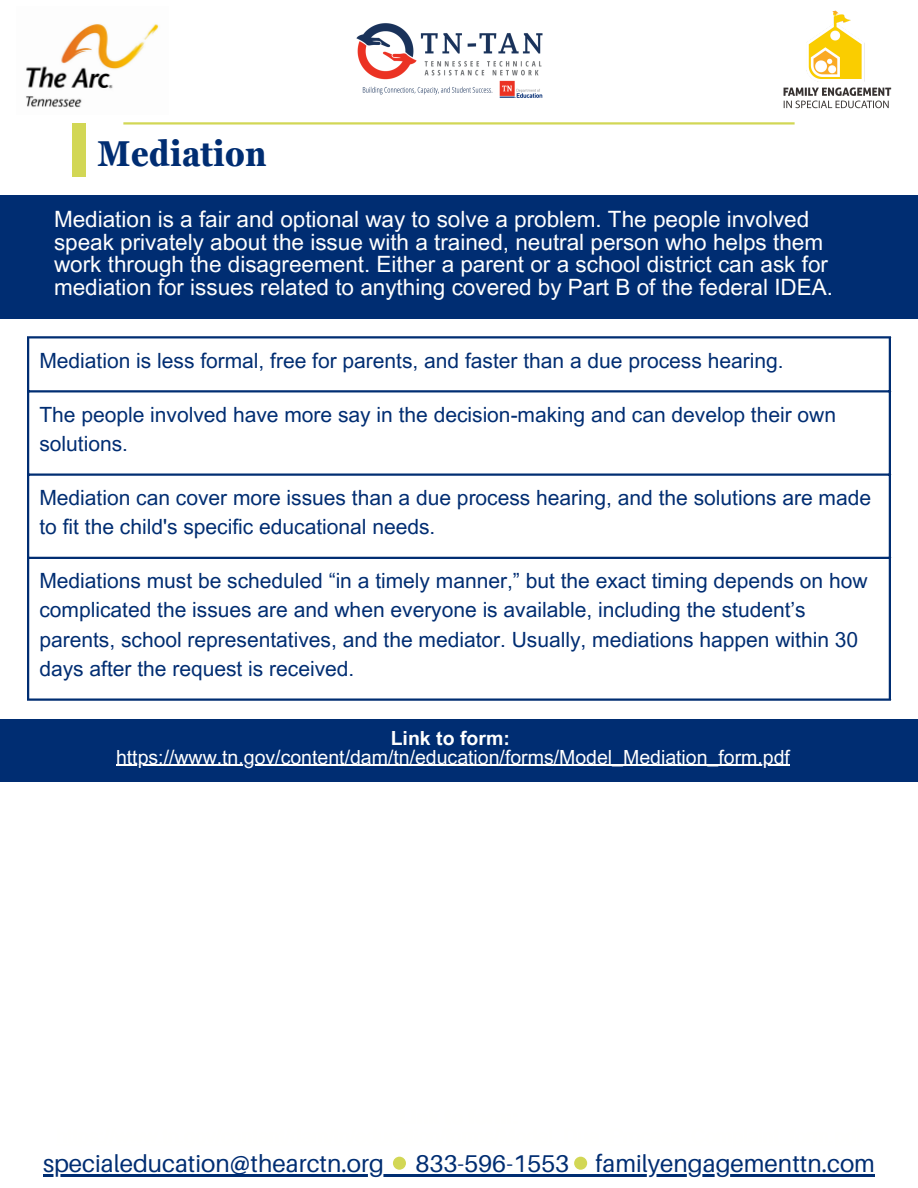
<style>
.page{position:relative;width:918px;height:1188px;background:#fff}
.page>*{position:absolute;margin:0;border:0;box-sizing:border-box;transform-origin:0 0}
.t1{font:700 condensed 36px "Georgia Pro";color:#002d72}
.t2{font:24.3px "Aileron";color:#002d72}
.t3{font:22.5px/22.5px "Arial MT Pro";color:#fffffe}
.t4{font:21px/29.2px "Arial MT Pro";color:#002d72}
.t5{font:19.5px "Arial MT Pro";color:#fffffe}
.t6{font:700 19.5px "Arial MT Pro";color:#fffffe}
</style>
<div class="page">
<hr style="left:27px;top:338px;width:2px;height:360px;background:#002d72">
<hr style="left:889px;top:338px;width:2px;height:360px;background:#002d72">
<hr style="left:27px;top:336px;width:864px;height:2px;background:#002d72">
<hr style="left:27px;top:390px;width:864px;height:2px;background:#002d72">
<hr style="left:27px;top:473px;width:864px;height:3px;background:#002d72">
<hr style="left:27px;top:557px;width:864px;height:2px;background:#002d72">
<hr style="left:27px;top:698px;width:864px;height:3px;background:#002d72">
<hr style="left:123px;top:122px;width:672px;height:3px;background:#d2d755">
<hr style="left:43px;top:1174px;width:341px;height:3px;background:#002d72">
<hr style="left:384px;top:1174px;width:31px;height:3px;background:#002d72">
<hr style="left:415px;top:1174px;width:154px;height:3px;background:#002d72">
<hr style="left:569px;top:1174px;width:26px;height:3px;background:#002d72">
<hr style="left:595px;top:1174px;width:280px;height:3px;background:#002d72">
<div style="left:393px;top:1157px;width:13px;height:13px;background:#d2d755;border-radius:50%"></div>
<div style="left:574px;top:1157px;width:13px;height:13px;background:#d2d755;border-radius:50%"></div>
<img style="left:783px;top:10px;width:109px;height:99px">
<img style="left:26px;top:24px;width:133px;height:84px">
<img style="left:356px;top:23px;width:187px;height:75px">
<div style="left:72px;top:123px;width:13px;height:54px;background:#d2d755"></div>
<div style="left:0;top:719px;width:918px;height:63px;background:#002d72"></div>
<hr style="left:116px;top:765px;width:674px;height:1px;background:#fffffe">
<div style="left:0;top:195px;width:918px;height:123px;background:#002d72"></div>
<p class="t1" style="left:98px;top:133px;width:171px">Mediation</p>
<p class="t3" style="left:54px;top:211px;width:781px">Mediation is a fair and optional way to solve a problem. The people involved speak privately about the issue with a trained, neutral person who helps them work through the disagreement. Either a parent or a school district can ask for mediation for issues related to anything covered by Part B of the federal IDEA.</p>
<p class="t4" style="left:39px;top:348px;width:746px">Mediation is less formal, free for parents, and faster than a due process hearing.</p>
<p class="t4" style="left:39px;top:402px;width:798px">The people involved have more say in the decision-making and can develop their own solutions.</p>
<p class="t4" style="left:39px;top:486px;width:833px">Mediation can cover more issues than a due process hearing, and the solutions are made to fit the child's specific educational needs.</p>
<p class="t4" style="left:39px;top:569px;width:830px">Mediations must be scheduled “in a timely manner,” but the exact timing depends on how complicated the issues are and when everyone is available, including the student’s parents, school representatives, and the mediator. Usually, mediations happen within 30 days after the request is received.</p>
<p class="t6" style="left:391px;top:730px;width:121px">Link to form:</p>
<p class="t5" style="left:116px;top:750px;width:675px">https://www.tn.gov/content/dam/tn/education/forms/Model_Mediation_form.pdf</p>
<h1 class="t2" style="left:43px;top:1149px;width:342px">specialeducation@thearctn.org</h1>
<h1 class="t2" style="left:415px;top:1149px;width:155px">833-596-1553</h1>
<h2 class="t2" style="left:595px;top:1149px;width:281px">familyengagementtn.com</h2>
</div>
